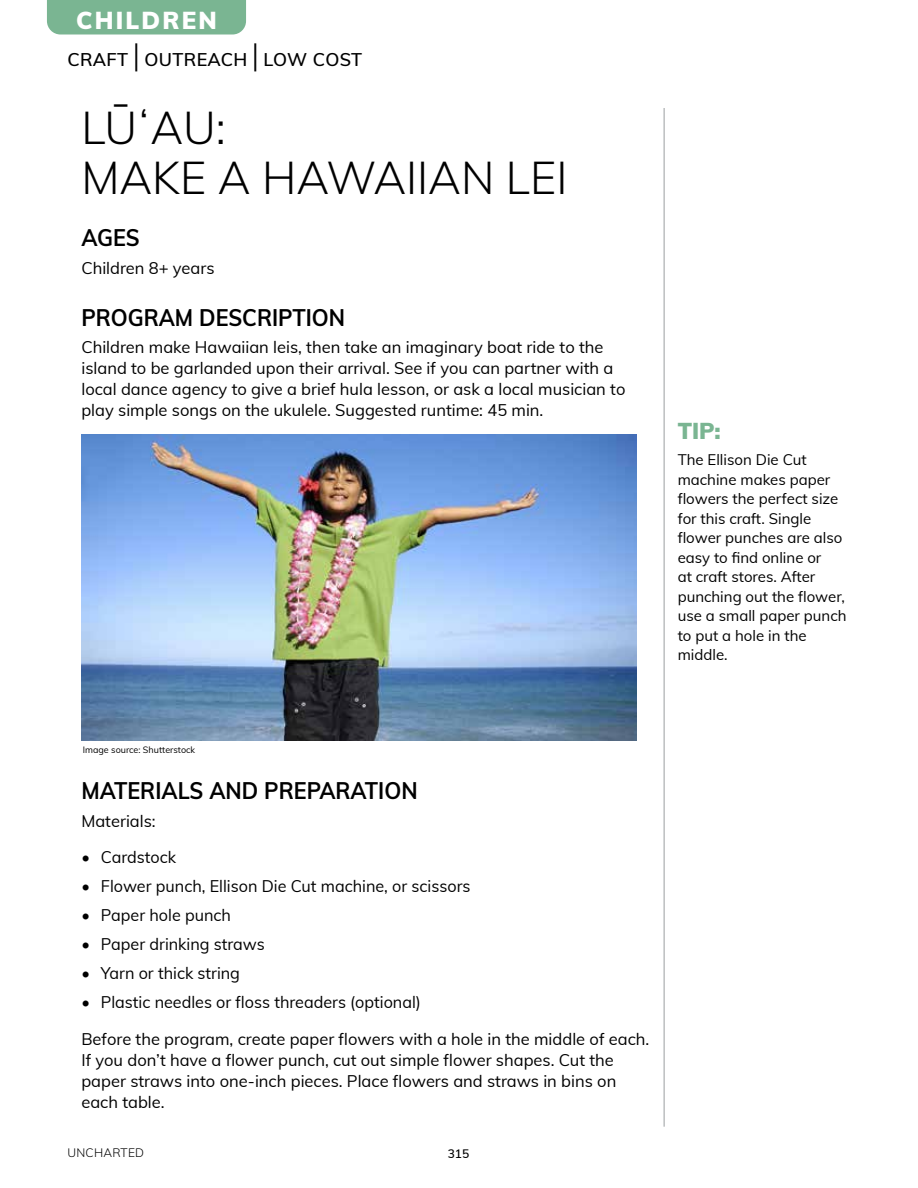
<style>
.page{position:relative;width:918px;height:1188px;background:#fff}
.page>*{position:absolute;margin:0;border:0;box-sizing:border-box;transform-origin:0 0}
.t1{font:300 45px/49.5px "Muli";color:#000}
.t2{font:700 24px "Muli";color:#000;scale:.9 1}
.t3{font:900 24px "Muli";letter-spacing:.09em;color:#fff}
.t4{font:900 22.5px "Muli";color:#7ab592}
.t5{font:600 18px "Muli";letter-spacing:.02em;color:#000}
.t6{font:16.5px/21px "Muli";color:#000}
.t7{font:15px/19.5px "Muli";color:#000}
.t8{font:300 12px "Muli";letter-spacing:.02em;color:#000}
.t9{font:600 12px "Muli";color:#000}
.t10{font:9px "Muli";color:#000}
.s1{font-size:31.5px}
</style>
<div class="page">
<hr style="left:663px;top:108px;width:2px;height:1019px;background:#bcbec0">
<div style="left:47px;top:0;width:199px;height:34px;background:#7ab592"></div>
<img style="left:81px;top:434px;width:556px;height:307px">
<h2 class="t3" style="left:76px;top:3px;width:142px">CHILDREN</h2>
<p class="t5" style="left:68px;top:46px;width:296px">CRAFT <span class="s1">|</span> OUTREACH <span class="s1">|</span> LOW COST</p>
<h1 class="t1" style="left:81px;top:101px;width:488px">LŪʻAU:<br>MAKE A HAWAIIAN LEI</h1>
<h2 class="t2" style="left:81px;top:220px;width:66px">AGES</h2>
<p class="t6" style="left:81px;top:257px;width:135px">Children 8+ years</p>
<h2 class="t2" style="left:81px;top:300px;width:294px">PROGRAM DESCRIPTION</h2>
<p class="t6" style="left:81px;top:336px;width:546px">Children make Hawaiian leis, then take an imaginary boat ride to the island to be garlanded upon their arrival. See if you can partner with a local dance agency to give a brief hula lesson, or ask a local musician to play simple songs on the ukulele. Suggested runtime: 45 min.</p>
<h3 class="t4" style="left:678px;top:415px;width:45px">TIP:</h3>
<p class="t7" style="left:678px;top:450px;width:170px">The Ellison Die Cut machine makes paper flowers the perfect size for this craft. Single flower punches are also easy to find online or<br>at craft stores. After punching out the flower, use a small paper punch to put a hole in the middle.</p>
<p class="t10" style="left:83px;top:743px;width:114px">Image source: Shutterstock</p>
<h2 class="t2" style="left:81px;top:773px;width:375px">MATERIALS AND PREPARATION</h2>
<p class="t6" style="left:81px;top:810px;width:76px">Materials:</p>
<p class="t6" style="left:81px;top:846px;width:96px">• Cardstock</p>
<p class="t6" style="left:81px;top:875px;width:391px">• Flower punch, Ellison Die Cut machine, or scissors</p>
<p class="t6" style="left:81px;top:904px;width:151px">• Paper hole punch</p>
<p class="t6" style="left:81px;top:933px;width:185px">• Paper drinking straws</p>
<p class="t6" style="left:81px;top:962px;width:160px">• Yarn or thick string</p>
<p class="t6" style="left:81px;top:984px;width:569px;line-height:36.2px">• Plastic needles or floss threaders (optional)<br>Before the program, create paper flowers with a hole in the middle of each.</p>
<p class="t6" style="left:81px;top:1048px;width:536px">If you don’t have a flower punch, cut out simple flower shapes. Cut the paper straws into one-inch pieces. Place flowers and straws in bins on each table.</p>
<p class="t8" style="left:68px;top:1144px;width:78px">UNCHARTED</p>
<p class="t9" style="left:448px;top:1145px;width:23px">315</p>
</div>
